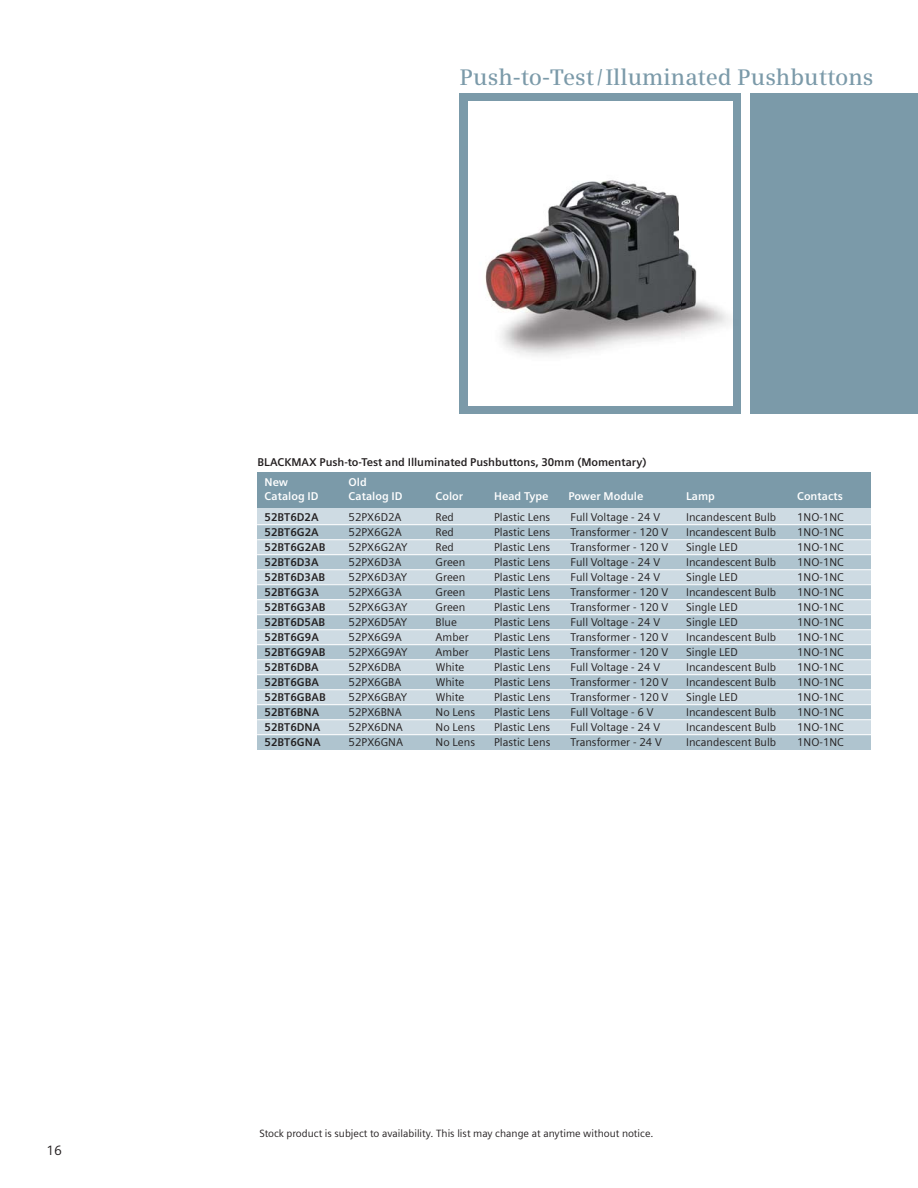
<style>
.page{position:relative;width:918px;height:1188px;background:#fff}
.page>*{position:absolute;margin:0;border:0;box-sizing:border-box;transform-origin:0 0}
.t1{font:600 22.5px "Siemens Serif OT";color:#7b9aa9}
.t2{font:13.5px "Siemens Sans OT";color:#231f20}
.t3{font:11.25px "Siemens Sans";color:#231f20}
.t4{font:700 11.25px "Siemens Sans";color:#231f20}
.t5{font:700 11.25px "Siemens Sans";color:#fff}
.t6{font:10.5px "Siemens Sans";color:#231f20}
</style>
<div class="page">
<div style="left:257px;top:502px;width:621px;height:240px;background:#cedbe3"></div>
<div style="left:257px;top:472px;width:621px;height:36px;background:#7b9aa9"></div>
<div style="left:257px;top:525px;width:621px;height:14px;background:#afc4cf"></div>
<div style="left:257px;top:555px;width:621px;height:14px;background:#afc4cf"></div>
<div style="left:257px;top:585px;width:621px;height:14px;background:#afc4cf"></div>
<div style="left:257px;top:615px;width:621px;height:14px;background:#afc4cf"></div>
<div style="left:257px;top:645px;width:621px;height:14px;background:#afc4cf"></div>
<div style="left:257px;top:675px;width:621px;height:14px;background:#afc4cf"></div>
<div style="left:257px;top:705px;width:621px;height:14px;background:#afc4cf"></div>
<div style="left:257px;top:735px;width:621px;height:14px;background:#afc4cf"></div>
<hr style="left:257px;top:524px;width:648px;height:1px;background:#fff">
<hr style="left:257px;top:539px;width:648px;height:1px;background:#fff">
<hr style="left:257px;top:554px;width:661px;height:1px;background:#fff">
<hr style="left:257px;top:569px;width:648px;height:1px;background:#fff">
<hr style="left:257px;top:584px;width:661px;height:1px;background:#fff">
<hr style="left:257px;top:599px;width:648px;height:1px;background:#fff">
<hr style="left:257px;top:614px;width:661px;height:1px;background:#fff">
<hr style="left:257px;top:629px;width:648px;height:1px;background:#fff">
<hr style="left:257px;top:644px;width:661px;height:1px;background:#fff">
<hr style="left:257px;top:659px;width:661px;height:1px;background:#fff">
<hr style="left:257px;top:674px;width:648px;height:1px;background:#fff">
<hr style="left:257px;top:689px;width:648px;height:1px;background:#fff">
<hr style="left:257px;top:704px;width:661px;height:1px;background:#fff">
<hr style="left:257px;top:719px;width:661px;height:1px;background:#fff">
<hr style="left:257px;top:734px;width:648px;height:1px;background:#fff">
<div style="left:871px;top:459px;width:15px;height:297px;background:#fff"></div>
<div style="left:460px;top:93px;width:458px;height:321px;background:#7b9aa9"></div>
<div style="left:469px;top:101px;width:264px;height:305px;background:#fff"></div>
<div style="left:741px;top:85px;width:8px;height:334px;background:#fff"></div>
<img style="left:468px;top:147px;width:1px;height:259px">
<img style="left:485px;top:180px;width:246px;height:176px">
<p class="t2" style="left:46px;top:1145px;width:17px">16</p>
<h1 class="t1" style="left:460px;top:68px;width:415px">Push-to-Test / Illuminated Pushbuttons</h1>
<p class="t4" style="left:258px;top:458px;width:391px">BLACKMAX Push-to-Test and Illuminated Pushbuttons, 30mm (Momentary)</p>
<p class="t5" style="left:265px;top:478px;width:25px">New</p>
<p class="t5" style="left:349px;top:478px;width:20px">Old</p>
<p class="t5" style="left:265px;top:492px;width:56px">Catalog ID</p>
<p class="t5" style="left:349px;top:492px;width:56px">Catalog ID</p>
<p class="t5" style="left:436px;top:492px;width:29px">Color</p>
<p class="t5" style="left:494px;top:492px;width:56px">Head Type</p>
<p class="t5" style="left:568px;top:492px;width:77px">Power Module</p>
<p class="t5" style="left:686px;top:492px;width:30px">Lamp</p>
<p class="t5" style="left:797px;top:492px;width:47px">Contacts</p>
<p class="t4" style="left:265px;top:513px;width:56px">52BT6D2A</p>
<p class="t3" style="left:349px;top:513px;width:54px">52PX6D2A</p>
<p class="t3" style="left:436px;top:513px;width:20px">Red</p>
<p class="t3" style="left:494px;top:513px;width:58px">Plastic Lens</p>
<p class="t3" style="left:571px;top:513px;width:91px">Full Voltage - 24 V</p>
<p class="t3" style="left:686px;top:513px;width:92px">Incandescent Bulb</p>
<p class="t3" style="left:797px;top:513px;width:48px">1NO-1NC</p>
<p class="t4" style="left:265px;top:528px;width:56px">52BT6G2A</p>
<p class="t3" style="left:349px;top:528px;width:55px">52PX6G2A</p>
<p class="t3" style="left:436px;top:528px;width:20px">Red</p>
<p class="t3" style="left:494px;top:528px;width:58px">Plastic Lens</p>
<p class="t3" style="left:571px;top:528px;width:99px">Transformer - 120 V</p>
<p class="t3" style="left:686px;top:528px;width:92px">Incandescent Bulb</p>
<p class="t3" style="left:797px;top:528px;width:48px">1NO-1NC</p>
<p class="t4" style="left:265px;top:543px;width:62px">52BT6G2AB</p>
<p class="t3" style="left:349px;top:543px;width:60px">52PX6G2AY</p>
<p class="t3" style="left:436px;top:543px;width:20px">Red</p>
<p class="t3" style="left:494px;top:543px;width:58px">Plastic Lens</p>
<p class="t3" style="left:571px;top:543px;width:99px">Transformer - 120 V</p>
<p class="t3" style="left:686px;top:543px;width:53px">Single LED</p>
<p class="t3" style="left:797px;top:543px;width:48px">1NO-1NC</p>
<p class="t4" style="left:265px;top:558px;width:56px">52BT6D3A</p>
<p class="t3" style="left:349px;top:558px;width:54px">52PX6D3A</p>
<p class="t3" style="left:436px;top:558px;width:31px">Green</p>
<p class="t3" style="left:494px;top:558px;width:58px">Plastic Lens</p>
<p class="t3" style="left:571px;top:558px;width:91px">Full Voltage - 24 V</p>
<p class="t3" style="left:686px;top:558px;width:92px">Incandescent Bulb</p>
<p class="t3" style="left:797px;top:558px;width:48px">1NO-1NC</p>
<p class="t4" style="left:265px;top:573px;width:62px">52BT6D3AB</p>
<p class="t3" style="left:349px;top:573px;width:60px">52PX6D3AY</p>
<p class="t3" style="left:436px;top:573px;width:31px">Green</p>
<p class="t3" style="left:494px;top:573px;width:58px">Plastic Lens</p>
<p class="t3" style="left:571px;top:573px;width:91px">Full Voltage - 24 V</p>
<p class="t3" style="left:686px;top:573px;width:53px">Single LED</p>
<p class="t3" style="left:797px;top:573px;width:48px">1NO-1NC</p>
<p class="t4" style="left:265px;top:588px;width:56px">52BT6G3A</p>
<p class="t3" style="left:349px;top:588px;width:55px">52PX6G3A</p>
<p class="t3" style="left:436px;top:588px;width:31px">Green</p>
<p class="t3" style="left:494px;top:588px;width:58px">Plastic Lens</p>
<p class="t3" style="left:571px;top:588px;width:99px">Transformer - 120 V</p>
<p class="t3" style="left:686px;top:588px;width:92px">Incandescent Bulb</p>
<p class="t3" style="left:797px;top:588px;width:48px">1NO-1NC</p>
<p class="t4" style="left:265px;top:603px;width:62px">52BT6G3AB</p>
<p class="t3" style="left:349px;top:603px;width:60px">52PX6G3AY</p>
<p class="t3" style="left:436px;top:603px;width:31px">Green</p>
<p class="t3" style="left:494px;top:603px;width:58px">Plastic Lens</p>
<p class="t3" style="left:571px;top:603px;width:99px">Transformer - 120 V</p>
<p class="t3" style="left:686px;top:603px;width:53px">Single LED</p>
<p class="t3" style="left:797px;top:603px;width:48px">1NO-1NC</p>
<p class="t4" style="left:265px;top:618px;width:62px">52BT6D5AB</p>
<p class="t3" style="left:349px;top:618px;width:60px">52PX6D5AY</p>
<p class="t3" style="left:436px;top:618px;width:23px">Blue</p>
<p class="t3" style="left:494px;top:618px;width:58px">Plastic Lens</p>
<p class="t3" style="left:571px;top:618px;width:91px">Full Voltage - 24 V</p>
<p class="t3" style="left:686px;top:618px;width:53px">Single LED</p>
<p class="t3" style="left:797px;top:618px;width:48px">1NO-1NC</p>
<p class="t4" style="left:265px;top:633px;width:56px">52BT6G9A</p>
<p class="t3" style="left:349px;top:633px;width:55px">52PX6G9A</p>
<p class="t3" style="left:436px;top:633px;width:34px">Amber</p>
<p class="t3" style="left:494px;top:633px;width:58px">Plastic Lens</p>
<p class="t3" style="left:571px;top:633px;width:99px">Transformer - 120 V</p>
<p class="t3" style="left:686px;top:633px;width:92px">Incandescent Bulb</p>
<p class="t3" style="left:797px;top:633px;width:48px">1NO-1NC</p>
<p class="t4" style="left:265px;top:648px;width:62px">52BT6G9AB</p>
<p class="t3" style="left:349px;top:648px;width:60px">52PX6G9AY</p>
<p class="t3" style="left:436px;top:648px;width:34px">Amber</p>
<p class="t3" style="left:494px;top:648px;width:58px">Plastic Lens</p>
<p class="t3" style="left:571px;top:648px;width:99px">Transformer - 120 V</p>
<p class="t3" style="left:686px;top:648px;width:53px">Single LED</p>
<p class="t3" style="left:797px;top:648px;width:48px">1NO-1NC</p>
<p class="t4" style="left:265px;top:663px;width:56px">52BT6DBA</p>
<p class="t3" style="left:349px;top:663px;width:54px">52PX6DBA</p>
<p class="t3" style="left:436px;top:663px;width:30px">White</p>
<p class="t3" style="left:494px;top:663px;width:58px">Plastic Lens</p>
<p class="t3" style="left:571px;top:663px;width:91px">Full Voltage - 24 V</p>
<p class="t3" style="left:686px;top:663px;width:92px">Incandescent Bulb</p>
<p class="t3" style="left:797px;top:663px;width:48px">1NO-1NC</p>
<p class="t4" style="left:265px;top:678px;width:56px">52BT6GBA</p>
<p class="t3" style="left:349px;top:678px;width:54px">52PX6GBA</p>
<p class="t3" style="left:436px;top:678px;width:30px">White</p>
<p class="t3" style="left:494px;top:678px;width:58px">Plastic Lens</p>
<p class="t3" style="left:571px;top:678px;width:99px">Transformer - 120 V</p>
<p class="t3" style="left:686px;top:678px;width:92px">Incandescent Bulb</p>
<p class="t3" style="left:797px;top:678px;width:48px">1NO-1NC</p>
<p class="t4" style="left:265px;top:693px;width:63px">52BT6GBAB</p>
<p class="t3" style="left:349px;top:693px;width:60px">52PX6GBAY</p>
<p class="t3" style="left:436px;top:693px;width:30px">White</p>
<p class="t3" style="left:494px;top:693px;width:58px">Plastic Lens</p>
<p class="t3" style="left:571px;top:693px;width:99px">Transformer - 120 V</p>
<p class="t3" style="left:686px;top:693px;width:53px">Single LED</p>
<p class="t3" style="left:797px;top:693px;width:48px">1NO-1NC</p>
<p class="t4" style="left:265px;top:708px;width:56px">52BT6BNA</p>
<p class="t3" style="left:349px;top:708px;width:55px">52PX6BNA</p>
<p class="t3" style="left:436px;top:708px;width:41px">No Lens</p>
<p class="t3" style="left:494px;top:708px;width:58px">Plastic Lens</p>
<p class="t3" style="left:571px;top:708px;width:84px">Full Voltage - 6 V</p>
<p class="t3" style="left:686px;top:708px;width:92px">Incandescent Bulb</p>
<p class="t3" style="left:797px;top:708px;width:48px">1NO-1NC</p>
<p class="t4" style="left:265px;top:723px;width:57px">52BT6DNA</p>
<p class="t3" style="left:349px;top:723px;width:56px">52PX6DNA</p>
<p class="t3" style="left:436px;top:723px;width:41px">No Lens</p>
<p class="t3" style="left:494px;top:723px;width:58px">Plastic Lens</p>
<p class="t3" style="left:571px;top:723px;width:91px">Full Voltage - 24 V</p>
<p class="t3" style="left:686px;top:723px;width:92px">Incandescent Bulb</p>
<p class="t3" style="left:797px;top:723px;width:48px">1NO-1NC</p>
<p class="t4" style="left:265px;top:738px;width:57px">52BT6GNA</p>
<p class="t3" style="left:349px;top:738px;width:56px">52PX6GNA</p>
<p class="t3" style="left:436px;top:738px;width:41px">No Lens</p>
<p class="t3" style="left:494px;top:738px;width:58px">Plastic Lens</p>
<p class="t3" style="left:571px;top:738px;width:93px">Transformer - 24 V</p>
<p class="t3" style="left:686px;top:738px;width:92px">Incandescent Bulb</p>
<p class="t3" style="left:797px;top:738px;width:48px">1NO-1NC</p>
<p class="t6" style="left:260px;top:1129px;width:396px">Stock product is subject to availability. This list may change at anytime without notice.</p>
</div>
